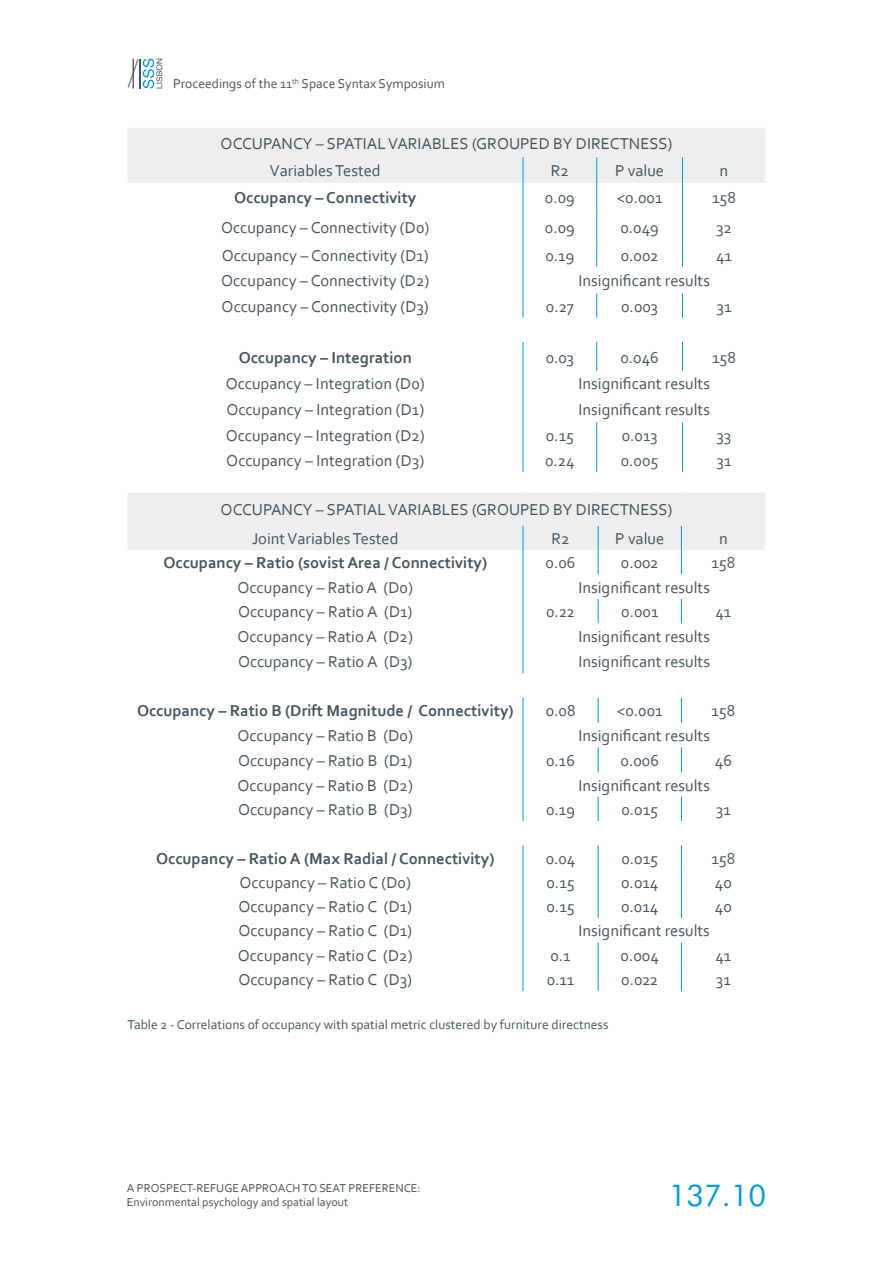
<style>
.page{position:relative;width:893px;height:1263px;background:#fff}
.page>*{position:absolute;margin:0;border:0;box-sizing:border-box;transform-origin:0 0}
.t1{font:30px "Futura BT";color:#009de0}
.t2{font:16.5px "Corbel";color:#46555f}
.t3{font:700 16.5px "Corbel";color:#46555f}
.t4{font:16.5px "Corbel";color:#45545e}
.t5{font:13.5px "Corbel";color:#46555f}
.t6{font:12px/14.4px "Corbel";color:#46555f}
</style>
<div class="page">
<svg style="left:128px;top:59px;width:34px;height:29px"></svg>
<hr style="left:682px;top:211px;width:1px;height:31px;background:#0099e3">
<svg style="left:682px;top:242px;width:1px;height:25px"></svg>
<svg style="left:682px;top:293px;width:1px;height:25px"></svg>
<svg style="left:682px;top:342px;width:1px;height:29px"></svg>
<svg style="left:682px;top:422px;width:1px;height:50px"></svg>
<hr style="left:596px;top:211px;width:1px;height:31px;background:#0099e3">
<svg style="left:596px;top:242px;width:1px;height:25px"></svg>
<svg style="left:596px;top:293px;width:1px;height:25px"></svg>
<svg style="left:596px;top:342px;width:1px;height:29px"></svg>
<svg style="left:596px;top:422px;width:1px;height:50px"></svg>
<svg style="left:128px;top:128px;width:637px;height:83px"></svg>
<hr style="left:523px;top:211px;width:1px;height:31px;background:#0099e3">
<svg style="left:523px;top:242px;width:1px;height:76px"></svg>
<svg style="left:523px;top:342px;width:1px;height:130px"></svg>
<svg style="left:681px;top:698px;width:1px;height:25px"></svg>
<svg style="left:681px;top:747px;width:1px;height:25px"></svg>
<svg style="left:681px;top:797px;width:1px;height:24px"></svg>
<svg style="left:681px;top:845px;width:1px;height:73px"></svg>
<svg style="left:681px;top:942px;width:1px;height:49px"></svg>
<svg style="left:598px;top:698px;width:1px;height:25px"></svg>
<svg style="left:598px;top:747px;width:1px;height:25px"></svg>
<svg style="left:598px;top:797px;width:1px;height:24px"></svg>
<svg style="left:598px;top:845px;width:1px;height:73px"></svg>
<svg style="left:598px;top:942px;width:1px;height:49px"></svg>
<svg style="left:128px;top:493px;width:637px;height:180px"></svg>
<svg style="left:523px;top:698px;width:1px;height:123px"></svg>
<svg style="left:523px;top:845px;width:1px;height:146px"></svg>
<p class="t5" style="left:173px;top:76px;width:273px">Proceedings of the 11<sup>th</sup> Space Syntax Symposium</p>
<p class="t4" style="left:221px;top:133px;width:453px">OCCUPANCY – SPATIAL VARIABLES (GROUPED BY DIRECTNESS)</p>
<p class="t2" style="left:270px;top:161px;width:113px">Variables Tested</p>
<p class="t2" style="left:551px;top:161px;width:20px">R2</p>
<p class="t2" style="left:615px;top:161px;width:51px">P value</p>
<p class="t2" style="left:720px;top:161px;width:10px">n</p>
<p class="t3" style="left:234px;top:187px;width:184px">Occupancy – Connectivity</p>
<p class="t2" style="left:545px;top:187px;width:31px">0.09</p>
<p class="t2" style="left:617px;top:187px;width:47px">&lt;0.001</p>
<p class="t2" style="left:712px;top:187px;width:25px">158</p>
<p class="t2" style="left:221px;top:217px;width:210px">Occupancy – Connectivity (D0)</p>
<p class="t2" style="left:545px;top:217px;width:31px">0.09</p>
<p class="t2" style="left:620px;top:217px;width:40px">0.049</p>
<p class="t2" style="left:716px;top:217px;width:17px">32</p>
<p class="t2" style="left:222px;top:245px;width:209px">Occupancy – Connectivity (D1)</p>
<p class="t2" style="left:545px;top:245px;width:30px">0.19</p>
<p class="t2" style="left:621px;top:245px;width:39px">0.002</p>
<p class="t2" style="left:716px;top:245px;width:17px">41</p>
<p class="t2" style="left:221px;top:270px;width:210px">Occupancy – Connectivity (D2)</p>
<p class="t2" style="left:578px;top:270px;width:133px">Insignificant results</p>
<p class="t2" style="left:222px;top:296px;width:209px">Occupancy – Connectivity (D3)</p>
<p class="t2" style="left:546px;top:296px;width:30px">0.27</p>
<p class="t2" style="left:621px;top:296px;width:38px">0.003</p>
<p class="t2" style="left:716px;top:296px;width:16px">31</p>
<p class="t3" style="left:239px;top:347px;width:175px">Occupancy – Integration</p>
<p class="t2" style="left:546px;top:347px;width:30px">0.03</p>
<p class="t2" style="left:620px;top:347px;width:40px">0.046</p>
<p class="t2" style="left:712px;top:347px;width:25px">158</p>
<p class="t2" style="left:226px;top:373px;width:201px">Occupancy – Integration (D0)</p>
<p class="t2" style="left:578px;top:373px;width:133px">Insignificant results</p>
<p class="t2" style="left:226px;top:399px;width:199px">Occupancy – Integration (D1)</p>
<p class="t2" style="left:578px;top:399px;width:133px">Insignificant results</p>
<p class="t2" style="left:226px;top:426px;width:200px">Occupancy – Integration (D2)</p>
<p class="t2" style="left:546px;top:426px;width:30px">0.15</p>
<p class="t2" style="left:622px;top:426px;width:37px">0.013</p>
<p class="t2" style="left:716px;top:426px;width:16px">33</p>
<p class="t2" style="left:226px;top:450px;width:200px">Occupancy – Integration (D3)</p>
<p class="t2" style="left:545px;top:450px;width:31px">0.24</p>
<p class="t2" style="left:621px;top:450px;width:39px">0.005</p>
<p class="t2" style="left:716px;top:450px;width:16px">31</p>
<p class="t4" style="left:221px;top:499px;width:453px">OCCUPANCY – SPATIAL VARIABLES (GROUPED BY DIRECTNESS)</p>
<p class="t2" style="left:252px;top:528px;width:148px">Joint Variables Tested</p>
<p class="t2" style="left:551px;top:528px;width:20px">R2</p>
<p class="t2" style="left:615px;top:528px;width:51px">P value</p>
<p class="t2" style="left:719px;top:528px;width:10px">n</p>
<p class="t3" style="left:164px;top:553px;width:325px">Occupancy – Ratio (sovist Area / Connectivity)</p>
<p class="t2" style="left:546px;top:553px;width:31px">0.06</p>
<p class="t2" style="left:621px;top:553px;width:39px">0.002</p>
<p class="t2" style="left:711px;top:553px;width:25px">158</p>
<p class="t2" style="left:238px;top:577px;width:177px">Occupancy – Ratio A (D0)</p>
<p class="t2" style="left:578px;top:577px;width:133px">Insignificant results</p>
<p class="t2" style="left:238px;top:601px;width:176px">Occupancy – Ratio A (D1)</p>
<p class="t2" style="left:546px;top:601px;width:30px">0.22</p>
<p class="t2" style="left:621px;top:601px;width:39px">0.001</p>
<p class="t2" style="left:715px;top:601px;width:17px">41</p>
<p class="t2" style="left:238px;top:627px;width:177px">Occupancy – Ratio A (D2)</p>
<p class="t2" style="left:578px;top:627px;width:133px">Insignificant results</p>
<p class="t2" style="left:238px;top:652px;width:176px">Occupancy – Ratio A (D3)</p>
<p class="t2" style="left:578px;top:652px;width:133px">Insignificant results</p>
<p class="t3" style="left:137px;top:701px;width:378px">Occupancy – Ratio B (Drift Magnitude / Connectivity)</p>
<p class="t2" style="left:546px;top:701px;width:31px">0.08</p>
<p class="t2" style="left:617px;top:701px;width:47px">&lt;0.001</p>
<p class="t2" style="left:711px;top:701px;width:25px">158</p>
<p class="t2" style="left:238px;top:725px;width:177px">Occupancy – Ratio B (D0)</p>
<p class="t2" style="left:578px;top:725px;width:133px">Insignificant results</p>
<p class="t2" style="left:238px;top:750px;width:176px">Occupancy – Ratio B (D1)</p>
<p class="t2" style="left:546px;top:750px;width:30px">0.16</p>
<p class="t2" style="left:621px;top:750px;width:40px">0.006</p>
<p class="t2" style="left:715px;top:750px;width:19px">46</p>
<p class="t2" style="left:238px;top:775px;width:177px">Occupancy – Ratio B (D2)</p>
<p class="t2" style="left:578px;top:775px;width:133px">Insignificant results</p>
<p class="t2" style="left:238px;top:799px;width:176px">Occupancy – Ratio B (D3)</p>
<p class="t2" style="left:546px;top:799px;width:30px">0.19</p>
<p class="t2" style="left:621px;top:799px;width:38px">0.015</p>
<p class="t2" style="left:716px;top:799px;width:16px">31</p>
<p class="t3" style="left:156px;top:848px;width:340px">Occupancy – Ratio A (Max Radial / Connectivity)</p>
<p class="t2" style="left:546px;top:848px;width:31px">0.04</p>
<p class="t2" style="left:621px;top:848px;width:38px">0.015</p>
<p class="t2" style="left:711px;top:848px;width:25px">158</p>
<p class="t2" style="left:240px;top:872px;width:173px">Occupancy – Ratio C (D0)</p>
<p class="t2" style="left:546px;top:872px;width:30px">0.15</p>
<p class="t2" style="left:621px;top:872px;width:39px">0.014</p>
<p class="t2" style="left:715px;top:872px;width:19px">40</p>
<p class="t2" style="left:238px;top:896px;width:175px">Occupancy – Ratio C (D1)</p>
<p class="t2" style="left:546px;top:896px;width:30px">0.15</p>
<p class="t2" style="left:621px;top:896px;width:39px">0.014</p>
<p class="t2" style="left:715px;top:896px;width:19px">40</p>
<p class="t2" style="left:238px;top:921px;width:175px">Occupancy – Ratio C (D1)</p>
<p class="t2" style="left:578px;top:921px;width:133px">Insignificant results</p>
<p class="t2" style="left:238px;top:945px;width:176px">Occupancy – Ratio C (D2)</p>
<p class="t2" style="left:550px;top:945px;width:22px">0.1</p>
<p class="t2" style="left:621px;top:945px;width:40px">0.004</p>
<p class="t2" style="left:715px;top:945px;width:17px">41</p>
<p class="t2" style="left:238px;top:969px;width:175px">Occupancy – Ratio C (D3)</p>
<p class="t2" style="left:547px;top:969px;width:29px">0.11</p>
<p class="t2" style="left:621px;top:969px;width:39px">0.022</p>
<p class="t2" style="left:716px;top:969px;width:16px">31</p>
<p class="t5" style="left:128px;top:1016px;width:482px">Table 2 - Correlations of occupancy with spatial metric clustered by furniture directness</p>
<p class="t6" style="left:127px;top:1180px;width:295px">A PROSPECT-REFUGE APPROACH TO SEAT PREFERENCE:<br>Environmental psychology and spatial layout</p>
<h1 class="t1" style="left:669px;top:1177px;width:99px">137.10</h1>
</div>
